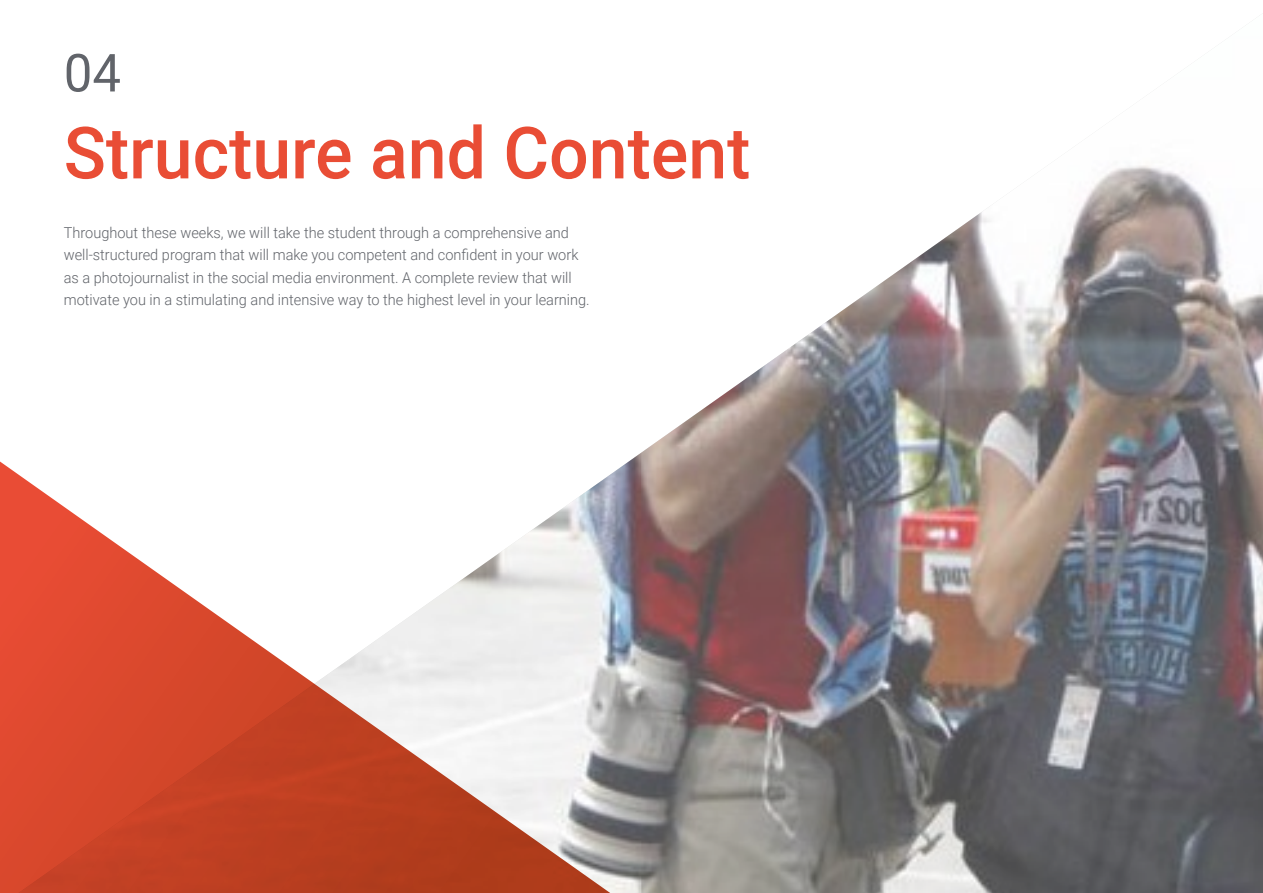
<style>
.page{position:relative;width:1263px;height:893px;background:#fff}
.page>*{position:absolute;margin:0;border:0;box-sizing:border-box;transform-origin:0 0}
.t1{font:500 72px "Roboto";color:#e94d35}
.t2{font:52.5px "Roboto";color:#61646a}
.t3{font:300 15px/22.5px "Roboto";color:#61646a}
</style>
<div class="page">
<img style="left:640px;top:165px;width:623px;height:728px">
<svg style="left:0;top:453px;width:640px;height:440px"></svg>
<h2 class="t2" style="left:64px;top:36px;width:59px">04</h2>
<h1 class="t1" style="left:64px;top:102px;width:688px">Structure and Content</h1>
<p class="t3" style="left:64px;top:221px;width:527px">Throughout these weeks, we will take the student through a comprehensive and well-structured program that will make you competent and confident in your work as a photojournalist in the social media environment. A complete review that will motivate you in a stimulating and intensive way to the highest level in your learning.</p>
</div>
